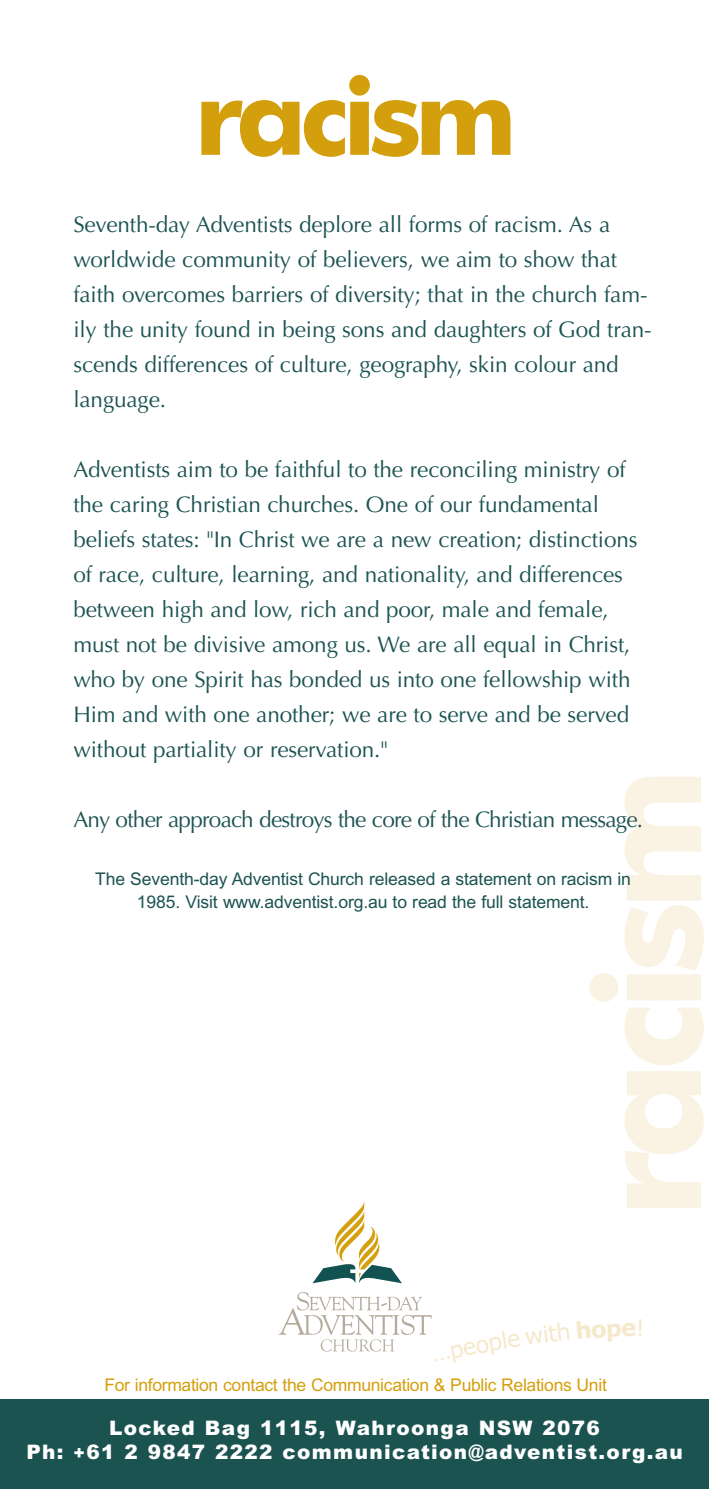
<style>
.page{position:relative;width:709px;height:1489px;background:#fff}
.page>*{position:absolute;margin:0;border:0;box-sizing:border-box;transform-origin:0 0}
.t1{font:700 150px "Futura BT";letter-spacing:-.065em;color:#faf2e2}
.t2{font:700 107.5px "Futura BT";letter-spacing:-.065em;color:#d49f0c}
.t3{font:700 23px "Verdana";color:#f6e8ca}
.t4{font:22.5px/35px "Optima";letter-spacing:-.005em;color:#1b5351}
.t5{font:22.5px "Optima";letter-spacing:-.035em;color:#1b5351}
.t6{font:900 20px/24px "Arial";letter-spacing:.065em;color:#fff;text-align:center}
.t7{font:17.5px/22.5px "Arial";letter-spacing:-.005em;color:#1b5351;text-align:center}
.t8{font:17.5px "Arial";letter-spacing:-.015em;color:#d49f0c}
.s1{font-size:17.5px}
</style>
<div class="page">
<div style="left:0;top:1398px;width:709px;height:90px;background:#1b5351"></div>
<svg style="left:312px;top:1201px;width:90px;height:82px"></svg>
<svg style="left:279px;top:1292px;width:153px;height:60px"></svg>
<h2 class="t2" style="left:194px;top:73px;width:324px">racism</h2>
<p class="t4" style="left:73px;top:209px;width:580px">Seventh-day Adventists deplore all forms of racism. As a worldwide community of believers, we aim to show that faith overcomes barriers of diversity; that in the church fam&shy;ily the unity found in being sons and daughters of God tran&shy;scends differences of culture, geography, skin colour and language.</p>
<p class="t4" style="left:73px;top:454px;width:565px">Adventists aim to be faithful to the reconciling ministry of the caring Christian churches. One of our fundamental beliefs states: "In Christ we are a new creation; distinctions of race, culture, learning, and nationality, and differences between high and low, rich and poor, male and female, must not be divisive among us. We are all equal in Christ, who by one Spirit has bonded us into one fellowship with Him and with one another; we are to serve and be served without partiality or reservation."</p>
<h1 class="t1" style="left:587px;top:1217px;width:451px;rotate:-90deg">racism</h1>
<p class="t5" style="left:73px;top:810px;width:571px">Any other approach destroys the core of the Christian message.</p>
<p class="t7" style="left:95px;top:869px;width:537px">The Seventh-day Adventist Church released a statement on racism in<br>1985. Visit www.adventist.org.au to read the full statement.</p>
<p class="t3" style="left:621px;top:1314px;width:17px">e</p>
<p class="t8" style="left:104px;top:1378px;width:504px">For information contact the Communication &amp; Public Relations Unit</p>
<p class="t6" style="left:26px;top:1415px;width:657px">Locked Bag 1115, Wahroonga NSW 2076<br>Ph: <span class="s1">+</span>61 2 9847 2222 communication@adventist.org.au</p>
</div>
